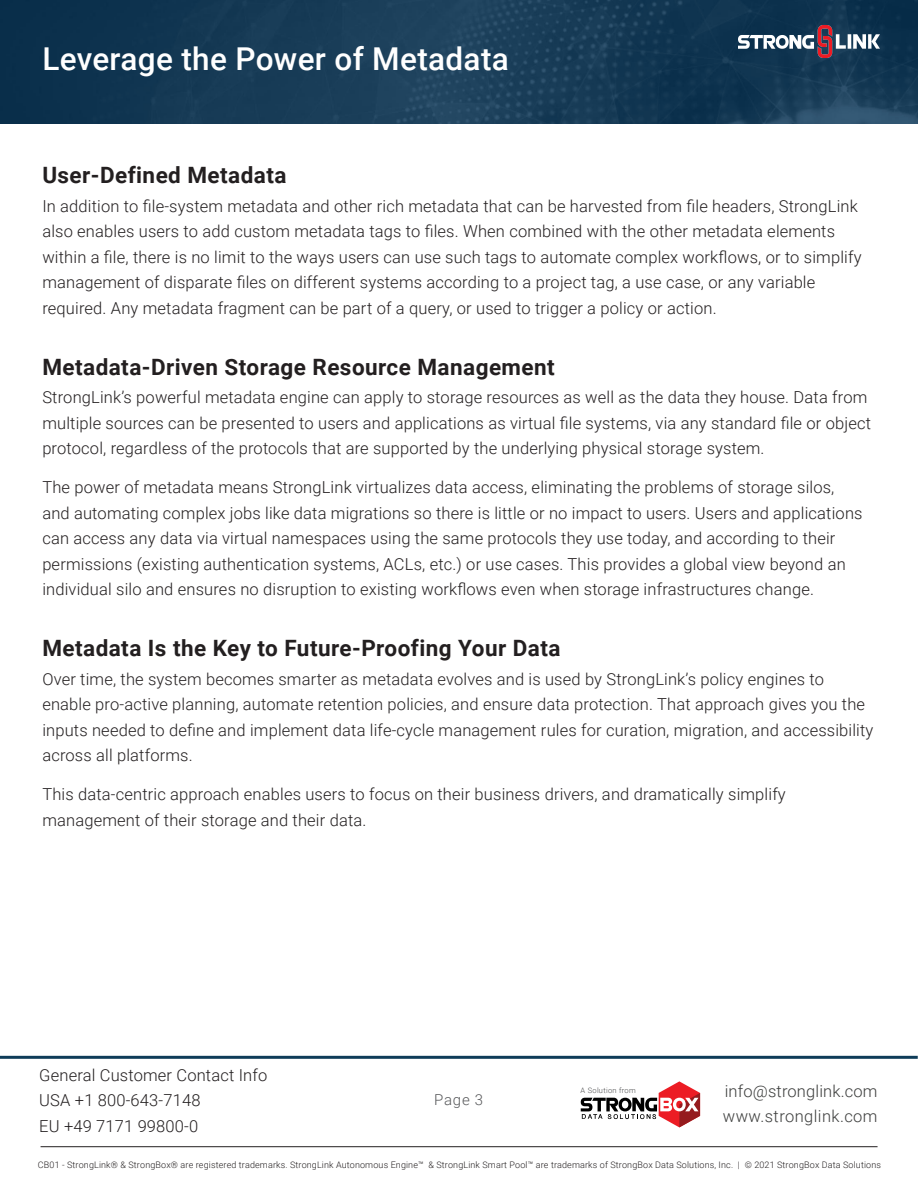
<style>
.page{position:relative;width:918px;height:1188px;background:#fff}
.page>*{position:absolute;margin:0;border:0;box-sizing:border-box;transform-origin:0 0}
.t1{font:500 31.5px "Roboto";letter-spacing:.01em;color:#fff}
.t2{font:700 22.5px "Roboto";letter-spacing:.02em;color:#231f20}
.body_text{font:300 16.5px/25.5px "Roboto";letter-spacing:.01em;color:#231f20}
.t3{font:300 16.5px/25.5px "Roboto";letter-spacing:.01em;color:#3d3e3d}
.t4{font:300 15px "Roboto";color:#57585a}
.t5{font:300 9px "Roboto";letter-spacing:.015em;color:#231f20}
.t6{font:300 7.5px "Roboto";letter-spacing:.04em;color:#4b4c4d}
</style>
<div class="page">
<img style="left:0;top:0;width:918px;height:123px">
<hr style="left:41px;top:1146px;width:837px;height:1px;background:#231f20">
<hr style="left:0;top:1056px;width:918px;height:3px;background:#0e3c59">
<svg style="left:581px;top:1081px;width:119px;height:46px"></svg>
<img style="left:739px;top:25px;width:141px;height:33px">
<p class="t1" style="left:42px;top:37px;width:468px">Leverage the Power of Metadata</p>
<p class="t2" style="left:42px;top:159px;width:246px">User-Defined Metadata</p>
<p class="body_text" style="left:42px;top:193px;width:821px">In addition to file-system metadata and other rich metadata that can be harvested from file headers, StrongLink also enables users to add custom metadata tags to files. When combined with the other metadata elements within a file, there is no limit to the ways users can use such tags to automate complex workflows, or to simplify management of disparate files on different systems according to a project tag, a use case, or any variable required. Any metadata fragment can be part of a query, or used to trigger a policy or action.</p>
<p class="t2" style="left:42px;top:351px;width:514px">Metadata-Driven Storage Resource Management</p>
<p class="body_text" style="left:42px;top:384px;width:830px">StrongLink’s powerful metadata engine can apply to storage resources as well as the data they house. Data from multiple sources can be presented to users and applications as virtual file systems, via any standard file or object protocol, regardless of the protocols that are supported by the underlying physical storage system.</p>
<p class="body_text" style="left:42px;top:474px;width:822px">The power of metadata means StrongLink virtualizes data access, eliminating the problems of storage silos, and automating complex jobs like data migrations so there is little or no impact to users. Users and applications can access any data via virtual namespaces using the same protocols they use today, and according to their permissions (existing authentication systems, ACLs, etc.) or use cases. This provides a global view beyond an individual silo and ensures no disruption to existing workflows even when storage infrastructures change.</p>
<p class="t2" style="left:42px;top:632px;width:520px">Metadata Is the Key to Future-Proofing Your Data</p>
<p class="body_text" style="left:42px;top:666px;width:833px">Over time, the system becomes smarter as metadata evolves and is used by StrongLink’s policy engines to enable pro-active planning, automate retention policies, and ensure data protection. That approach gives you the inputs needed to define and implement data life-cycle management rules for curation, migration, and accessibility across all platforms.</p>
<p class="body_text" style="left:42px;top:781px;width:745px">This data-centric approach enables users to focus on their business drivers, and dramatically simplify management of their storage and their data.</p>
<p class="body_text" style="left:39px;top:1061px;width:230px">General Customer Contact Info<br>USA +1 800-643-7148<br>EU +49 7171 99800-0</p>
<p class="t4" style="left:434px;top:1090px;width:50px">Page 3</p>
<p class="t3" style="left:723px;top:1077px;width:156px">info@stronglink.com www.stronglink.com</p>
<p class="t6" style="left:581px;top:1085px;width:57px">A Solution from</p>
<p class="t5" style="left:38px;top:1159px;width:845px">CB01 - StrongLink® &amp; StrongBox® are registered trademarks. StrongLink Autonomous Engine™ &amp; StrongLink Smart Pool™ are trademarks of StrongBox Data Solutions, Inc. | © 2021 StrongBox Data Solutions</p>
</div>
